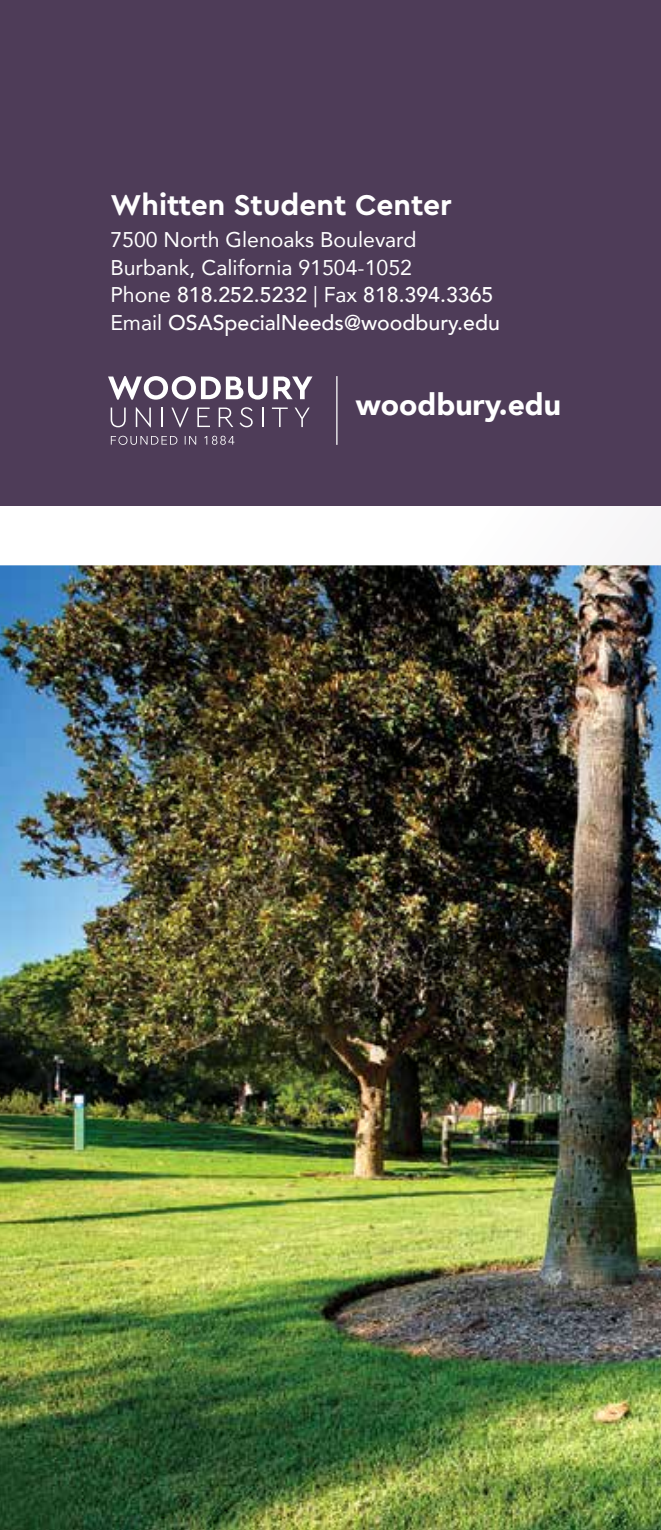
<style>
.page{position:relative;width:661px;height:1530px;background:#fff}
.page>*{position:absolute;margin:0;border:0;box-sizing:border-box;transform-origin:0 0}
.t1{font:700 30px "Cera PRO";color:#fff}
.t2{font:900 30px "Avenir";color:#fff}
.t3{font:21.25px/27.5px "Avenir";color:#fff}
.s1{font-weight:500}
</style>
<div class="page">
<img style="left:0;top:566px;width:660px;height:964px">
<div style="left:0;top:0;width:660px;height:506px;background:#4e3c58"></div>
<svg style="left:0;top:539px;width:660px;height:27px"></svg>
<svg style="left:111px;top:436px;width:123px;height:9px"></svg>
<svg style="left:108px;top:376px;width:159px;height:24px"></svg>
<svg style="left:273px;top:377px;width:39px;height:22px"></svg>
<svg style="left:110px;top:408px;width:15px;height:19px"></svg>
<svg style="left:136px;top:407px;width:15px;height:20px"></svg>
<svg style="left:161px;top:408px;width:2px;height:19px"></svg>
<svg style="left:171px;top:408px;width:17px;height:19px"></svg>
<svg style="left:197px;top:408px;width:13px;height:19px"></svg>
<svg style="left:218px;top:408px;width:15px;height:19px"></svg>
<svg style="left:239px;top:407px;width:13px;height:20px"></svg>
<svg style="left:262px;top:408px;width:1px;height:19px"></svg>
<svg style="left:272px;top:408px;width:15px;height:19px"></svg>
<svg style="left:295px;top:408px;width:14px;height:19px"></svg>
<hr style="left:336px;top:376px;width:1px;height:69px;background:#fff">
<h1 class="t1" style="left:110px;top:185px;width:343px">Whitten Student Center</h1>
<p class="t3" style="left:110px;top:225px;width:390px">7500 North Glenoaks Boulevard Burbank, California 91504-1052<br>Phone <span class="s1">818.252.5232</span> | Fax <span class="s1">818.394.3365<br></span>Email <span class="s1">OSASpecialNeeds@woodbury.edu</span></p>
<h1 class="t2" style="left:355px;top:379px;width:206px">woodbury.edu</h1>
</div>
